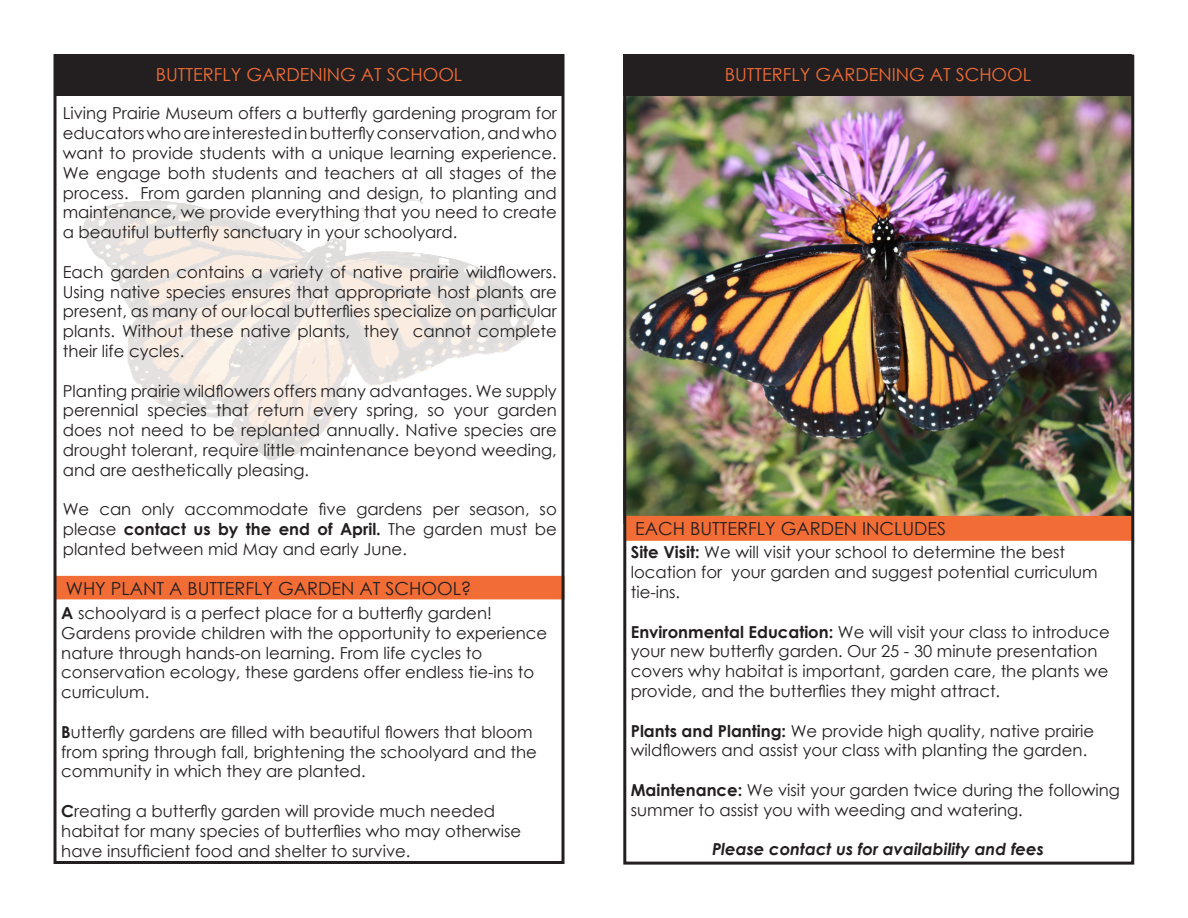
<style>
.page{position:relative;width:1188px;height:918px;background:#fff}
.page>*{position:absolute;margin:0;border:0;box-sizing:border-box;transform-origin:0 0}
.t1{font:18px "Century Gothic";color:#231f20}
.t2{font:18px "Century Gothic";color:#f26d35}
.t3{font:16.5px/19.8px "Century Gothic";color:#231f20}
.t4{font:italic 700 16.5px "Century Gothic";color:#231f20}
.s1{font-weight:700}
</style>
<div class="page">
<img style="left:627px;top:96px;width:503px;height:420px">
<img style="left:84px;top:199px;width:449px;height:260px">
<div style="left:624px;top:55px;width:508px;height:41px;background:#231f20"></div>
<div style="left:54px;top:55px;width:510px;height:41px;background:#231f20"></div>
<div style="left:625px;top:517px;width:507px;height:23px;background:#f26d35"></div>
<div style="left:624px;top:516px;width:509px;height:25px;border:2px solid #f26d35"></div>
<div style="left:55px;top:577px;width:509px;height:22px;background:#f26d35"></div>
<div style="left:54px;top:576px;width:511px;height:23px;border:2px solid #f26d35"></div>
<div style="left:623px;top:55px;width:511px;height:810px;border:3px solid #231f20"></div>
<div style="left:54px;top:54px;width:511px;height:810px;border:3px solid #231f20"></div>
<p class="t2" style="left:156px;top:62px;width:308px">BUTTERFLY GARDENING AT SCHOOL</p>
<p class="t2" style="left:725px;top:62px;width:308px">BUTTERFLY GARDENING AT SCHOOL</p>
<p class="t3" style="left:63px;top:103px;width:496px;text-align:justify">Living Prairie Museum offers a butterfly gardening program for educators who are interested in butterfly conservation, and who want to provide students with a unique learning experience.<br>We engage both students and teachers at all stages of the process. From garden planning and design, to planting and maintenance, we provide everything that you need to create a beautiful butterfly sanctuary in your schoolyard.</p>
<p class="t3" style="left:63px;top:262px;width:496px;text-align:justify">Each garden contains a variety of native prairie wildflowers.<br>Using native species ensures that appropriate host plants are present, as many of our local butterflies specialize on particular plants. Without these native plants, they cannot complete their life cycles.</p>
<p class="t3" style="left:63px;top:381px;width:496px;text-align:justify">Planting prairie wildflowers offers many advantages. We supply perennial species that return every spring, so your garden does not need to be replanted annually. Native species are drought tolerant, require little maintenance beyond weeding, and are aesthetically pleasing.</p>
<p class="t3" style="left:63px;top:499px;width:496px;text-align:justify">We can only accommodate five gardens per season, so please <span class="s1">contact us by the end of April.</span> The garden must be planted between mid May and early June.</p>
<p class="t1" style="left:66px;top:576px;width:407px">WHY PLANT A BUTTERFLY GARDEN AT SCHOOL?</p>
<p class="t3" style="left:61px;top:603px;width:488px"><span class="s1">A</span> schoolyard is a perfect place for a butterfly garden!<br>Gardens provide children with the opportunity to experience nature through hands-on learning. From life cycles to conservation ecology, these gardens offer endless tie-ins to curriculum.</p>
<p class="t3" style="left:61px;top:722px;width:477px"><span class="s1">B</span>utterfly gardens are filled with beautiful flowers that bloom from spring through fall, brightening the schoolyard and the community in which they are planted.</p>
<p class="t3" style="left:61px;top:801px;width:462px"><span class="s1">C</span>reating a butterfly garden will provide much needed habitat for many species of butterflies who may otherwise have insufficient food and shelter to survive.</p>
<p class="t1" style="left:635px;top:516px;width:313px">EACH BUTTERFLY GARDEN INCLUDES</p>
<p class="t3" style="left:631px;top:542px;width:468px"><span class="s1">Site Visit:</span> We will visit your school to determine the best location for your garden and suggest potential curriculum tie-ins.</p>
<p class="t3" style="left:631px;top:622px;width:481px"><span class="s1">Environmental Education:</span> We will visit your class to introduce your new butterfly garden. Our 25 - 30 minute presentation covers why habitat is important, garden care, the plants we provide, and the butterflies they might attract.</p>
<p class="t3" style="left:631px;top:721px;width:465px"><span class="s1">Plants and Planting:</span> We provide high quality, native prairie wildflowers and assist your class with planting the garden.</p>
<p class="t3" style="left:631px;top:780px;width:491px"><span class="s1">Maintenance:</span> We visit your garden twice during the following summer to assist you with weeding and watering.</p>
<p class="t4" style="left:712px;top:837px;width:333px">Please contact us for availability and fees</p>
</div>
